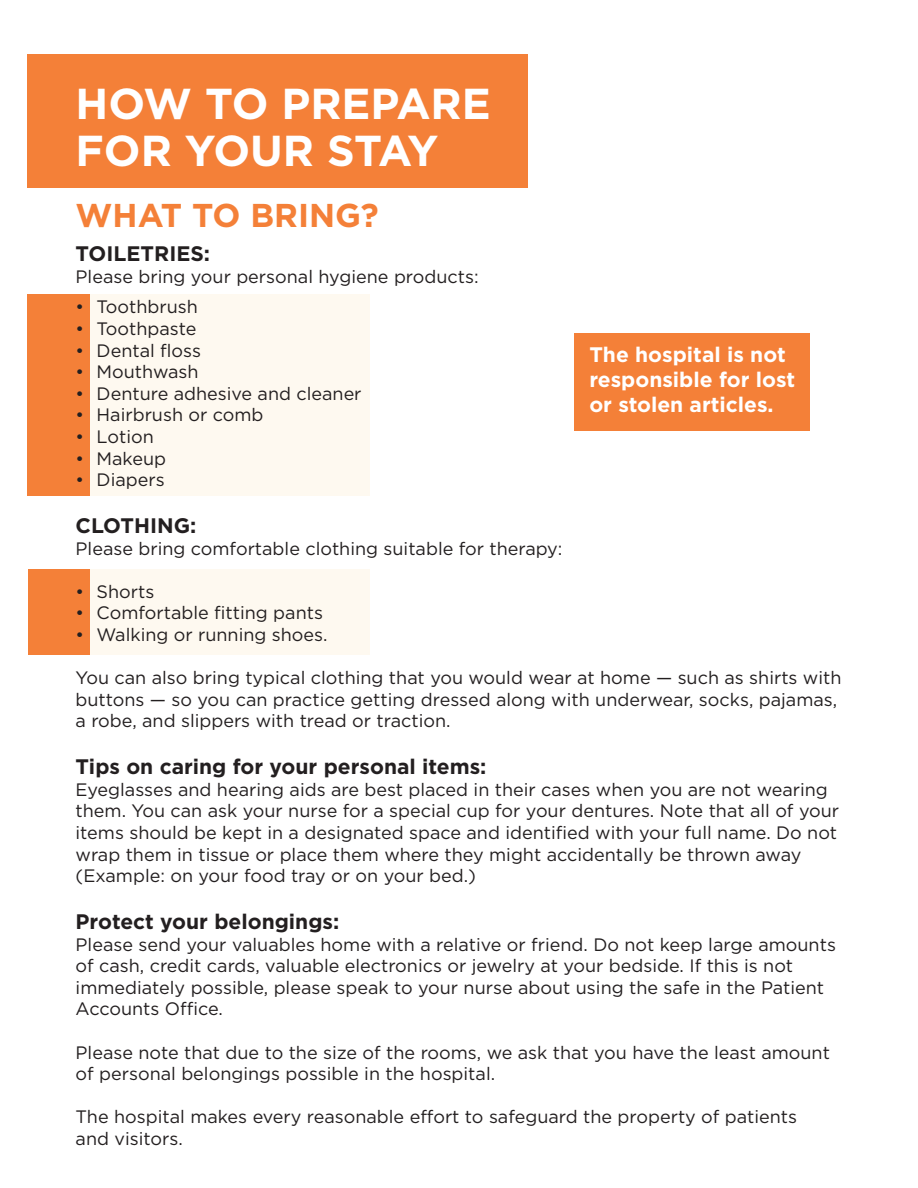
<style>
.page{position:relative;width:918px;height:1188px;background:#fff}
.page>*{position:absolute;margin:0;border:0;box-sizing:border-box;transform-origin:0 0}
.t1{font:700 43.2px/46.8px "Gotham";color:#fff}
.t2{font:700 33px "Gotham";color:#f48038}
.t3{font:700 21px "Gotham";color:#231f20}
.t4{font:700 21px/25.2px "Gotham";color:#fff}
.t5{font:18px/21.6px "Gotham";color:#231f20}
</style>
<div class="page">
<div style="left:28px;top:294px;width:341px;height:202px;background:#fef9f0"></div>
<div style="left:27px;top:294px;width:63px;height:202px;background:#f48038"></div>
<div style="left:574px;top:333px;width:236px;height:97px;background:#f48038"></div>
<div style="left:28px;top:569px;width:341px;height:86px;background:#fef9f0"></div>
<div style="left:28px;top:569px;width:62px;height:86px;background:#f48038"></div>
<div style="left:28px;top:54px;width:500px;height:134px;background:#f48038"></div>
<h1 class="t1" style="left:76px;top:79px;width:417px">HOW TO PREPARE<br>FOR YOUR STAY</h1>
<h2 class="t2" style="left:76px;top:196px;width:60px">What</h2>
<h2 class="t2" style="left:192px;top:196px;width:81px">to bring</h2>
<h2 class="t2" style="left:361px;top:196px;width:19px">?</h2>
<p class="t3" style="left:76px;top:242px;width:27px">Toiletries</p>
<p class="t3" style="left:204px;top:242px;width:8px">:</p>
<p class="t5" style="left:76px;top:265px;width:405px">Please bring your personal hygiene products:</p>
<p class="t5" style="left:76px;top:296px;width:124px">• Toothbrush</p>
<p class="t5" style="left:76px;top:318px;width:122px">• Toothpaste</p>
<p class="t5" style="left:76px;top:339px;width:127px">• Dental floss</p>
<p class="t5" style="left:76px;top:361px;width:125px">• Mouthwash</p>
<p class="t5" style="left:76px;top:382px;width:288px">• Denture adhesive and cleaner</p>
<p class="t5" style="left:76px;top:404px;width:189px">• Hairbrush or comb</p>
<p class="t5" style="left:76px;top:426px;width:80px">• Lotion</p>
<p class="t5" style="left:76px;top:447px;width:92px">• Makeup</p>
<p class="t5" style="left:76px;top:469px;width:91px">• Diapers</p>
<p class="t3" style="left:76px;top:513px;width:31px">Clothing</p>
<p class="t3" style="left:190px;top:513px;width:8px">:</p>
<p class="t5" style="left:76px;top:537px;width:488px">Please bring comfortable clothing suitable for therapy:</p>
<p class="t5" style="left:76px;top:580px;width:80px">• Shorts</p>
<p class="t5" style="left:76px;top:602px;width:249px">• Comfortable fitting pants</p>
<p class="t5" style="left:76px;top:624px;width:253px">• Walking or running shoes.</p>
<p class="t5" style="left:76px;top:667px;width:767px">You can also bring typical clothing that you would wear at home — such as shirts with buttons — so you can practice getting dressed along with underwear, socks, pajamas, a robe, and slippers with tread or traction.</p>
<p class="t3" style="left:76px;top:755px;width:412px">Tips on caring for your personal items:</p>
<p class="t5" style="left:76px;top:778px;width:765px">Eyeglasses and hearing aids are best placed in their cases when you are not wearing them. You can ask your nurse for a special cup for your dentures. Note that all of your items should be kept in a designated space and identified with your full name. Do not wrap them in tissue or place them where they might accidentally be thrown away (Example: on your food tray or on your bed.)</p>
<p class="t3" style="left:76px;top:909px;width:265px">Protect your belongings:</p>
<p class="t5" style="left:76px;top:933px;width:762px">Please send your valuables home with a relative or friend. Do not keep large amounts of cash, credit cards, valuable electronics or jewelry at your bedside. If this is not immediately possible, please speak to your nurse about using the safe in the Patient Accounts Office.</p>
<p class="t5" style="left:76px;top:1041px;width:756px">Please note that due to the size of the rooms, we ask that you have the least amount of personal belongings possible in the hospital.</p>
<p class="t5" style="left:76px;top:1106px;width:723px">The hospital makes every reasonable effort to safeguard the property of patients and visitors.</p>
<p class="t4" style="left:589px;top:341px;width:207px">The hospital is not responsible for lost or stolen articles.</p>
</div>
